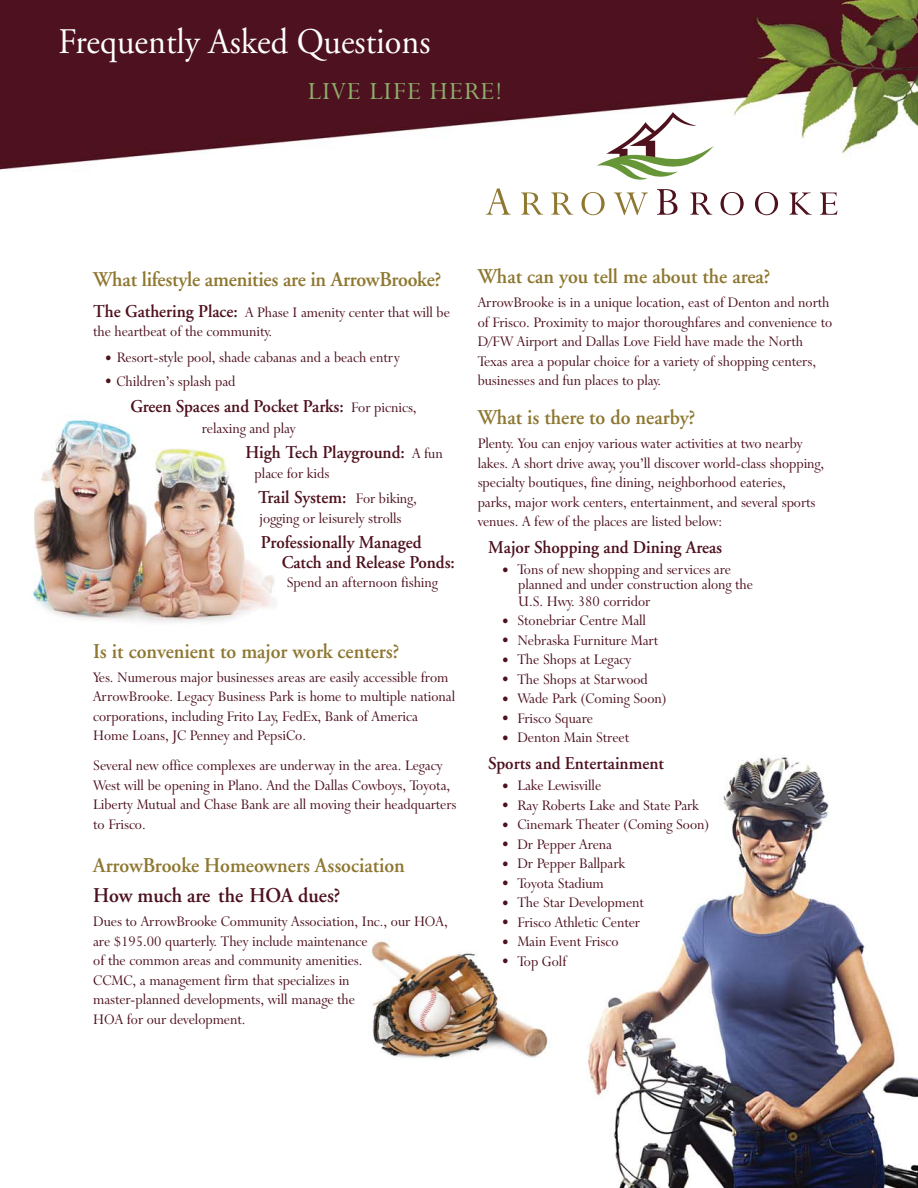
<style>
.page{position:relative;width:918px;height:1188px;background:#fff}
.page>*{position:absolute;margin:0;border:0;box-sizing:border-box;transform-origin:0 0}
.t1{font:36px "Adobe Garamond";color:#fff;scale:.95 1}
.t2{font:27.75px "Lapidary 333 BT";letter-spacing:.05em;color:#8eae6b;scale:.95 1}
.t3{font:600 21px "Adobe Garamond";color:#8e7730;scale:.95 1}
.t4{font:600 21px "Adobe Garamond";color:#4e111e;scale:.95 1}
.t5{font:600 18px/19.5px "Adobe Garamond";color:#4e111e;scale:.95 1}
.t6{font:16.5px/19.5px "Lapidary 333 BT";color:#4e111e;scale:.95 1}
.s1{font-family:"Adobe Garamond";font-weight:600;font-size:18px}
.s2{font-family:"Lapidary 333 BT";font-weight:400;font-size:16.5px}
</style>
<div class="page">
<img style="left:0;top:0;width:918px;height:1188px">
<svg style="left:486px;top:188px;width:25px;height:27px"></svg>
<svg style="left:521px;top:192px;width:22px;height:23px"></svg>
<svg style="left:551px;top:192px;width:22px;height:23px"></svg>
<svg style="left:581px;top:192px;width:24px;height:23px"></svg>
<svg style="left:614px;top:192px;width:34px;height:23px"></svg>
<svg style="left:657px;top:189px;width:21px;height:26px"></svg>
<svg style="left:690px;top:192px;width:22px;height:23px"></svg>
<svg style="left:721px;top:192px;width:23px;height:23px"></svg>
<svg style="left:755px;top:192px;width:23px;height:23px"></svg>
<svg style="left:789px;top:192px;width:23px;height:23px"></svg>
<svg style="left:820px;top:192px;width:17px;height:23px"></svg>
<svg style="left:596px;top:112px;width:118px;height:71px"></svg>
<h1 class="t1" style="left:59px;top:27px;width:393px">Frequently Asked Questions</h1>
<h2 class="t2" style="left:308px;top:81px;width:206px">LIVE LIFE HERE!</h2>
<p class="t3" style="left:93px;top:270px;width:368px">What lifestyle amenities are in ArrowBrooke?</p>
<p class="t6" style="left:93px;top:304px;width:377px"><span class="s1">The Gathering Place:</span> A Phase I amenity center that will be the heartbeat of the community.</p>
<p class="t6" style="left:104px;top:350px;width:313px">• Resort-style pool, shade cabanas and a beach entry</p>
<p class="t6" style="left:104px;top:373px;width:140px">• Children’s splash pad</p>
<p class="t5" style="left:131px;top:398px;width:303px">Green Spaces and Pocket Parks: <span class="s2">For picnics,</span></p>
<p class="t6" style="left:202px;top:420px;width:100px">relaxing and play</p>
<p class="t5" style="left:246px;top:445px;width:209px">High Tech Playground: <span class="s2">A fun</span></p>
<p class="t6" style="left:255px;top:465px;width:80px">place for kids</p>
<p class="t5" style="left:258px;top:490px;width:169px">Trail System: <span class="s2">For biking,</span></p>
<p class="t6" style="left:260px;top:510px;width:151px">jogging or leisurely strolls</p>
<p class="t5" style="left:282px;top:535px;width:184px;text-indent:-21px">Professionally Managed<br>Catch and Release Ponds:</p>
<p class="t6" style="left:287px;top:575px;width:160px">Spend an afternoon fishing</p>
<p class="t3" style="left:93px;top:643px;width:324px">Is it convenient to major work centers?</p>
<p class="t6" style="left:93px;top:669px;width:382px">Yes. Numerous major businesses areas are easily accessible from ArrowBrooke. Legacy Business Park is home to multiple national corporations, including Frito Lay, FedEx, Bank of America Home Loans, JC Penney and PepsiCo.</p>
<p class="t6" style="left:93px;top:758px;width:384px">Several new office complexes are underway in the area. Legacy West will be opening in Plano. And the Dallas Cowboys, Toyota, Liberty Mutual and Chase Bank are all moving their headquarters to Frisco.</p>
<p class="t3" style="left:93px;top:857px;width:330px">ArrowBrooke Homeowners Association</p>
<p class="t4" style="left:93px;top:887px;width:262px">How much are the HOA dues?</p>
<p class="t6" style="left:93px;top:914px;width:375px">Dues to ArrowBrooke Community Association, Inc., our HOA, are $195.00 quarterly. They include maintenance<br>of the common areas and community amenities.<br>CCMC, a management firm that specializes in<br>master-planned developments, will manage the<br>HOA for our development.</p>
<p class="t3" style="left:478px;top:268px;width:310px">What can you tell me about the area?</p>
<p class="t6" style="left:478px;top:295px;width:375px">ArrowBrooke is in a unique location, east of Denton and north of Frisco. Proximity to major thoroughfares and convenience to D/FW Airport and Dallas Love Field have made the North Texas area a popular choice for a variety of shopping centers, businesses and fun places to play.</p>
<p class="t3" style="left:478px;top:409px;width:231px">What is there to do nearby?</p>
<p class="t6" style="left:478px;top:436px;width:366px">Plenty. You can enjoy various water activities at two nearby lakes. A short drive away, you’ll discover world-class shopping, specialty boutiques, fine dining, neighborhood eateries,<br>parks, major work centers, entertainment, and several sports venues. A few of the places are listed below:</p>
<p class="t5" style="left:488px;top:540px;width:248px">Major Shopping and Dining Areas</p>
<p class="t6" style="left:518px;top:564px;width:249px;line-height:15px;text-indent:-17px">• Tons of new shopping and services are planned and under construction along the</p>
<p class="t6" style="left:518px;top:593px;width:141px">U.S. Hwy. 380 corridor</p>
<p class="t6" style="left:501px;top:613px;width:154px">• Stonebriar Centre Mall</p>
<p class="t6" style="left:501px;top:632px;width:167px">• Nebraska Furniture Mart</p>
<p class="t6" style="left:501px;top:652px;width:139px">• The Shops at Legacy</p>
<p class="t6" style="left:501px;top:671px;width:156px">• The Shops at Starwood</p>
<p class="t6" style="left:501px;top:691px;width:176px">• Wade Park (Coming Soon)</p>
<p class="t6" style="left:501px;top:710px;width:98px">• Frisco Square</p>
<p class="t6" style="left:501px;top:730px;width:136px">• Denton Main Street</p>
<p class="t5" style="left:488px;top:755px;width:186px">Sports and Entertainment</p>
<p class="t6" style="left:501px;top:778px;width:107px">• Lake Lewisville</p>
<p class="t6" style="left:501px;top:797px;width:210px">• Ray Roberts Lake and State Park</p>
<p class="t6" style="left:501px;top:817px;width:221px">• Cinemark Theater (Coming Soon)</p>
<p class="t6" style="left:501px;top:836px;width:119px">• Dr Pepper Arena</p>
<p class="t6" style="left:501px;top:856px;width:132px">• Dr Pepper Ballpark</p>
<p class="t6" style="left:501px;top:875px;width:110px">• Toyota Stadium</p>
<p class="t6" style="left:501px;top:895px;width:152px">• The Star Development</p>
<p class="t6" style="left:501px;top:914px;width:148px">• Frisco Athletic Center</p>
<p class="t6" style="left:501px;top:934px;width:125px">• Main Event Frisco</p>
<p class="t6" style="left:501px;top:953px;width:71px">• Top Golf</p>
</div>
